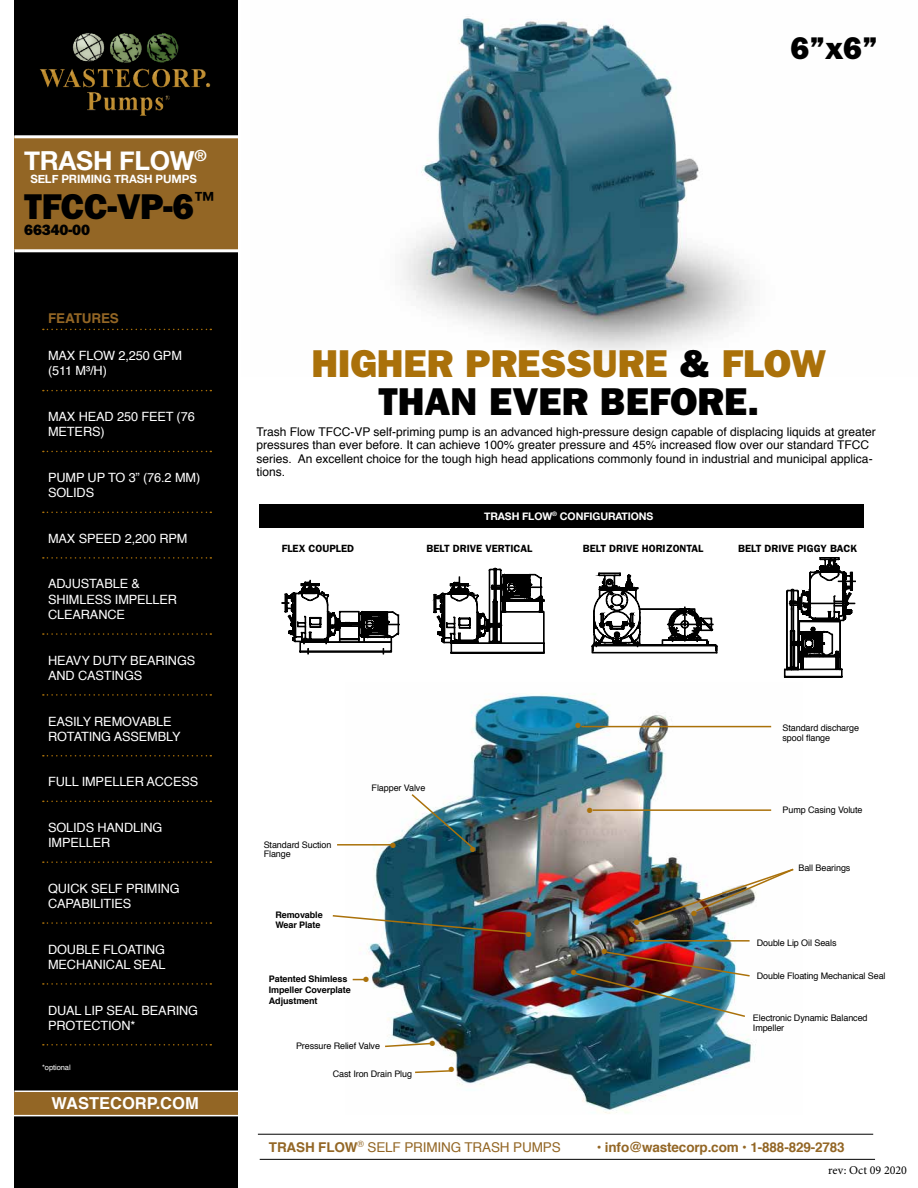
<style>
.page{position:relative;width:918px;height:1188px;background:#fff}
.page>*{position:absolute;margin:0;border:0;box-sizing:border-box;transform-origin:0 0}
.t1{font:39px/37.5px "ITC Franklin Gothic Std Hvy";color:#aa710a;text-align:center}
.t2{font:36px "ITC Franklin Gothic Std Hvy";letter-spacing:-.01em;color:#000}
.t3{font:31.5px "ITC Franklin Gothic Std Hvy";color:#000}
.t4{font:700 26.25px "Helvetica Neue";letter-spacing:-.01em;color:#fff}
.t5{font:700 24px/17.5px "Helvetica Neue";color:#aa710a}
.t6{font:700 16.5px "Helvetica";color:#fff}
.t7{font:15px "ITC Franklin Gothic Std Hvy";letter-spacing:-.01em;color:#000}
.t8{font:700 13.5px "Helvetica";letter-spacing:-.01em;color:#936625}
.t9{font:13.5px "Helvetica";letter-spacing:-.01em;color:#936625}
.t10{font:12.75px/15.3px "Helvetica";letter-spacing:-.01em;color:#fff}
.t11{font:12px/13.5px "Helvetica";color:#000}
.t12{font:12px "Minion Pro";color:#000}
.t13{font:700 11.4px "Helvetica Neue";letter-spacing:-.01em;color:#fff}
.t14{font:600 10.5px "ITC Franklin Gothic Std";color:#000}
.t15{font:700 10.5px "Helvetica Neue";letter-spacing:-.01em;color:#fff}
.t16{font:9px/10.8px "Helvetica";letter-spacing:-.01em;color:#000}
.t17{font:700 9px/10.8px "Helvetica";letter-spacing:-.01em;color:#000}
.t18{font:7.5px "Helvetica";letter-spacing:-.01em;color:#fff}
.s1{color:#000}
.s2{font-weight:700}
.s3{font-family:"Helvetica Neue"}
</style>
<div class="page">
<div style="left:14px;top:0;width:224px;height:1188px;background:#000"></div>
<div style="left:14px;top:1092px;width:224px;height:24px;background:#936625"></div>
<img style="left:39px;top:33px;width:172px;height:83px">
<hr style="left:14px;top:1091px;width:224px;height:1px;background:#fff">
<hr style="left:14px;top:1115px;width:226px;height:1px;background:#fff">
<div style="left:14px;top:137px;width:224px;height:113px;background:#936625"></div>
<hr style="left:14px;top:135px;width:230px;height:3px;background:#fff">
<hr style="left:14px;top:249px;width:230px;height:3px;background:#fff">
<img style="left:403px;top:18px;width:349px;height:337px">
<svg style="left:43px;top:329px;width:168px;height:1px"></svg>
<svg style="left:43px;top:390px;width:168px;height:1px"></svg>
<svg style="left:43px;top:451px;width:168px;height:1px"></svg>
<svg style="left:43px;top:512px;width:168px;height:1px"></svg>
<svg style="left:43px;top:557px;width:168px;height:2px"></svg>
<svg style="left:43px;top:633px;width:168px;height:2px"></svg>
<svg style="left:43px;top:694px;width:168px;height:2px"></svg>
<svg style="left:43px;top:755px;width:168px;height:2px"></svg>
<svg style="left:43px;top:801px;width:168px;height:1px"></svg>
<svg style="left:43px;top:861px;width:168px;height:2px"></svg>
<svg style="left:43px;top:922px;width:168px;height:2px"></svg>
<svg style="left:43px;top:983px;width:168px;height:2px"></svg>
<svg style="left:43px;top:1044px;width:168px;height:2px"></svg>
<hr style="left:258px;top:1134px;width:615px;height:1px;background:#000">
<hr style="left:260px;top:1159px;width:615px;height:1px;background:#000">
<div style="left:260px;top:504px;width:604px;height:24px;background:#000"></div>
<img style="left:352px;top:693px;width:420px;height:421px">
<hr style="left:581px;top:726px;width:190px;height:1px;background:#aa710a">
<svg style="left:282px;top:557px;width:574px;height:120px"></svg>
<hr style="left:593px;top:809px;width:178px;height:2px;background:#aa710a">
<img style="left:637px;top:867px;width:157px;height:57px">
<hr style="left:635px;top:940px;width:115px;height:2px;background:#aa710a">
<img style="left:574px;top:950px;width:177px;height:68px">
<svg style="left:414px;top:1069px;width:38px;height:5px"></svg>
<svg style="left:383px;top:1042px;width:51px;height:6px"></svg>
<svg style="left:353px;top:979px;width:12px;height:1px"></svg>
<hr style="left:337px;top:844px;width:57px;height:2px;background:#aa710a">
<img style="left:410px;top:793px;width:65px;height:57px">
<img style="left:332px;top:914px;width:200px;height:22px">
<h3 class="t4" style="left:24px;top:140px;width:184px">TRASH FLOW<sup>®</sup></h3>
<p class="t13" style="left:30px;top:170px;width:168px">SELF PRIMING TRASH PUMPS</p>
<h2 class="t2" style="left:24px;top:185px;width:192px">TFCC-VP-6<sup>™</sup></h2>
<p class="t7" style="left:24px;top:221px;width:67px">66340-00</p>
<p class="t8" style="left:48px;top:308px;width:72px">FEATURES</p>
<p class="t10" style="left:48px;top:348px;width:135px">MAX FLOW 2,250 GPM (511 M³/H)</p>
<p class="t10" style="left:48px;top:409px;width:148px">MAX HEAD 250 FEET (76<br>METERS)</p>
<p class="t10" style="left:48px;top:470px;width:154px">PUMP UP TO 3” (76.2 MM)<br>SOLIDS</p>
<p class="t10" style="left:48px;top:531px;width:141px">MAX SPEED 2,200 RPM</p>
<p class="t10" style="left:48px;top:577px;width:131px">ADJUSTABLE &amp;<br>SHIMLESS IMPELLER<br>CLEARANCE</p>
<p class="t10" style="left:48px;top:653px;width:149px">HEAVY DUTY BEARINGS<br>AND CASTINGS</p>
<p class="t10" style="left:48px;top:714px;width:134px">EASILY REMOVABLE<br>ROTATING ASSEMBLY</p>
<p class="t10" style="left:48px;top:775px;width:152px">FULL IMPELLER ACCESS</p>
<p class="t10" style="left:48px;top:820px;width:116px">SOLIDS HANDLING<br>IMPELLER</p>
<p class="t10" style="left:48px;top:881px;width:133px">QUICK SELF PRIMING<br>CAPABILITIES</p>
<p class="t10" style="left:48px;top:942px;width:119px">DOUBLE FLOATING<br>MECHANICAL SEAL</p>
<p class="t10" style="left:48px;top:1003px;width:152px">DUAL LIP SEAL BEARING<br>PROTECTION*</p>
<p class="t18" style="left:42px;top:1062px;width:30px">*optional</p>
<p class="t6" style="left:52px;top:1090px;width:149px">WASTECORP.COM</p>
<h3 class="t3" style="left:791px;top:30px;width:89px">6”x6”</h3>
<h1 class="t1" style="left:311px;top:345px;width:516px">HIGHER PRESSURE <span class="s1">&amp;</span> FLOW<br><span class="s1">THAN EVER BEFORE.</span></h1>
<p class="t11" style="left:256px;top:425px;width:621px">Trash Flow TFCC-VP self-priming pump is an advanced high-pressure design capable of displacing liquids at greater pressures than ever before. It can achieve 100% greater pressure and 45% increased flow over our standard TFCC series. An excellent choice for the tough high head applications commonly found in industrial and municipal applica&shy;tions.</p>
<p class="t15" style="left:484px;top:508px;width:171px">TRASH FLOW<sup>®</sup> CONFIGURATIONS</p>
<p class="t14" style="left:282px;top:542px;width:74px">FLEX COUPLED</p>
<p class="t14" style="left:427px;top:542px;width:107px">BELT DRIVE VERTICAL</p>
<p class="t14" style="left:583px;top:542px;width:122px">BELT DRIVE HORIZONTAL</p>
<p class="t14" style="left:738px;top:542px;width:121px">BELT DRIVE PIGGY BACK</p>
<p class="t16" style="left:264px;top:841px;width:69px;line-height:9px">Standard Suction<br>Flange</p>
<p class="t16" style="left:372px;top:783px;width:55px">Flapper Valve</p>
<h3 class="t5" style="left:389px;top:837px;width:10px">•</h3>
<h3 class="t5" style="left:469px;top:841px;width:10px">•</h3>
<p class="t17" style="left:275px;top:909px;width:49px">Removable<br>Wear Plate</p>
<p class="t17" style="left:269px;top:973px;width:83px">Patented Shimless<br>Impeller Coverplate<br>Adjustment</p>
<h3 class="t5" style="left:362px;top:971px;width:10px">•</h3>
<p class="t16" style="left:296px;top:1041px;width:86px">Pressure Relief Valve</p>
<p class="t16" style="left:333px;top:1069px;width:81px">Cast Iron Drain Plug</p>
<h3 class="t5" style="left:428px;top:1035px;width:10px">•</h3>
<h3 class="t5" style="left:447px;top:1061px;width:10px">•</h3>
<h3 class="t5" style="left:574px;top:717px;width:10px">•</h3>
<h3 class="t5" style="left:586px;top:802px;width:10px">•</h3>
<h3 class="t5" style="left:525px;top:926px;width:10px">•</h3>
<h3 class="t5" style="left:570px;top:964px;width:10px">•</h3>
<h3 class="t5" style="left:600px;top:944px;width:10px">•</h3>
<h3 class="t5" style="left:627px;top:914px;width:15px">• •</h3>
<h3 class="t5" style="left:690px;top:905px;width:10px">•</h3>
<p class="t16" style="left:783px;top:722px;width:78px">Standard discharge spool flange</p>
<p class="t16" style="left:783px;top:805px;width:82px">Pump Casing Volute</p>
<p class="t16" style="left:798px;top:863px;width:53px">Ball Bearings</p>
<p class="t16" style="left:757px;top:938px;width:81px">Double Lip Oil Seals</p>
<p class="t16" style="left:757px;top:970px;width:130px">Double Floating Mechanical Seal</p>
<p class="t16" style="left:753px;top:1013px;width:116px">Electronic Dynamic Balanced<br>Impeller</p>
<p class="t9" style="left:269px;top:1137px;width:293px"><span class="s2">TRASH FLOW</span><sup>®</sup> SELF PRIMING TRASH PUMPS</p>
<p class="t8" style="left:597px;top:1136px;width:250px"><span class="s3">•</span> info@wastecorp.com <span class="s3">•</span> 1-888-829-2783</p>
<p class="t12" style="left:828px;top:1163px;width:80px">rev: Oct 09 2020</p>
</div>
